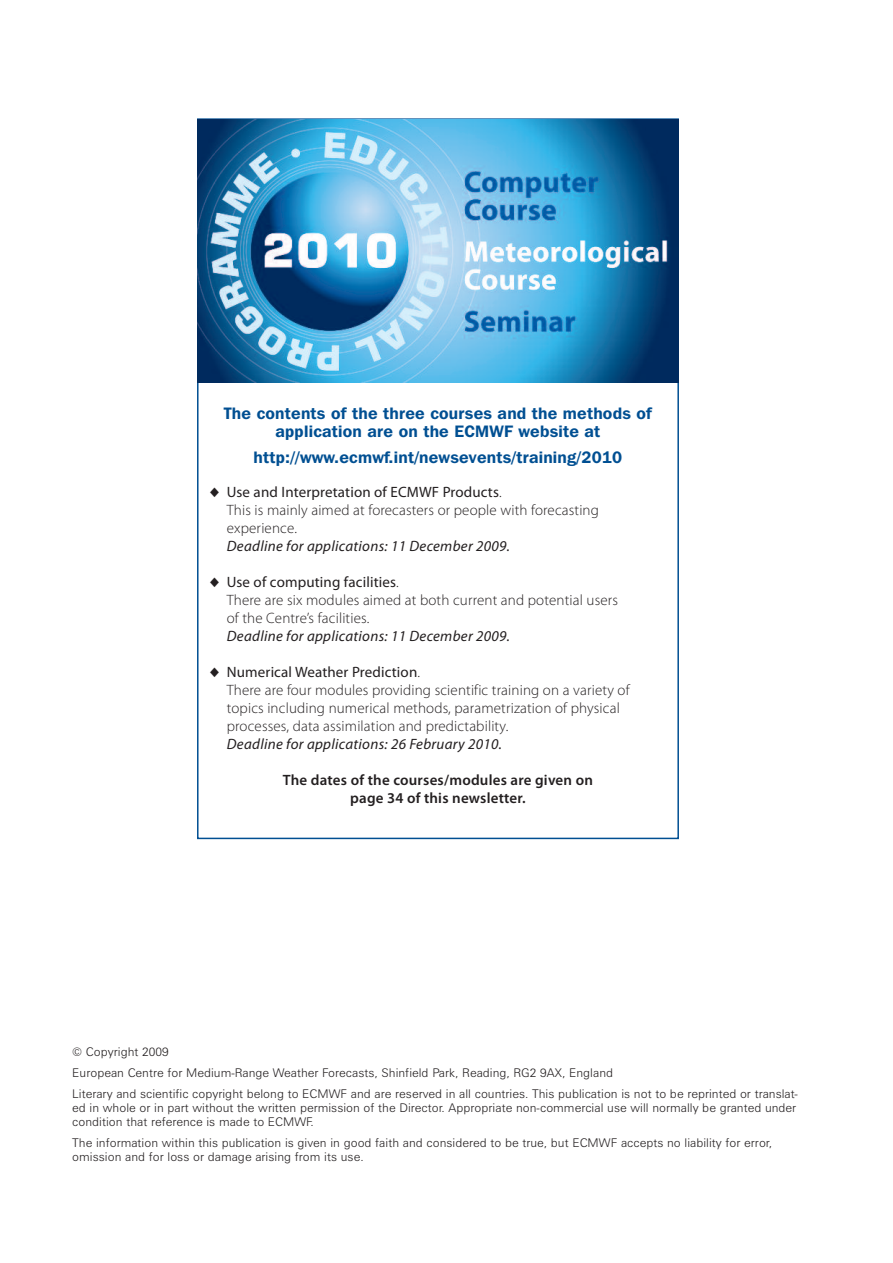
<style>
.page{position:relative;width:893px;height:1263px;background:#fff}
.page>*{position:absolute;margin:0;border:0;box-sizing:border-box;transform-origin:0 0}
.t1{font:600 16.5px/18px "Franklin Gothic IT Cby BT";letter-spacing:.015em;color:#004f92;text-align:center}
.t2{font:300 15px/18px "Myriad Pro";letter-spacing:.01em;color:#231f20}
.t3{font:italic 15px "Myriad Pro";letter-spacing:.02em;color:#231f20}
.t4{font:600 15px/18px "Myriad Pro";letter-spacing:.015em;color:#231f20;text-align:center}
.t5{font:300 12px/20.7px "Zurich BT";color:#231f20}
.s1{font-family:"Monotype Sorts";font-weight:400;font-size:13.5px}
.s2{font-weight:400}
</style>
<div class="page">
<img style="left:197px;top:120px;width:482px;height:262px">
<h1 class="t1" style="left:224px;top:405px;width:430px">The contents of the three courses and the methods of application are on the ECMWF website at</h1>
<h1 class="t1" style="left:254px;top:450px;width:370px">http://www.ecmwf.int/newsevents/training/2010</h1>
<p class="t2" style="left:227px;top:484px;width:374px;text-indent:-17px"><span class="s1">◆</span> <span class="s2">Use and Interpretation of ECMWF Products</span>.<br>This is mainly aimed at forecasters or people with forecasting experience.</p>
<p class="t3" style="left:227px;top:540px;width:285px">Deadline for applications: 11 December 2009.</p>
<p class="t2" style="left:227px;top:574px;width:393px;text-indent:-17px"><span class="s1">◆</span> <span class="s2">Use of computing facilities</span>.<br>There are six modules aimed at both current and potential users of the Centre’s facilities.</p>
<p class="t3" style="left:227px;top:630px;width:285px">Deadline for applications: 11 December 2009.</p>
<p class="t2" style="left:227px;top:664px;width:404px;text-indent:-17px"><span class="s1">◆</span> <span class="s2">Numerical Weather Prediction</span>.<br>There are four modules providing scientific training on a variety of topics including numerical methods, parametrization of physical processes, data assimilation and predictability.</p>
<p class="t3" style="left:227px;top:738px;width:277px">Deadline for applications: 26 February 2010.</p>
<p class="t4" style="left:283px;top:772px;width:312px">The dates of the courses/modules are given on page 34 of this newsletter.</p>
<p class="t5" style="left:72px;top:1043px;width:727px">© Copyright 2009<br>European Centre for Medium-Range Weather Forecasts, Shinfield Park, Reading, RG2 9AX, England<br>Literary and scientific copyright belong to ECMWF and are reserved in all countries. This publication is not to be reprinted or translat-</p>
<p class="t5" style="left:72px;top:1102px;width:725px;line-height:14.2px">ed in whole or in part without the written permission of the Director. Appropriate non-commercial use will normally be granted under condition that reference is made to ECMWF.</p>
<p class="t5" style="left:72px;top:1136px;width:701px;line-height:14.2px">The information within this publication is given in good faith and considered to be true, but ECMWF accepts no liability for error, omission and for loss or damage arising from its use.</p>
</div>
